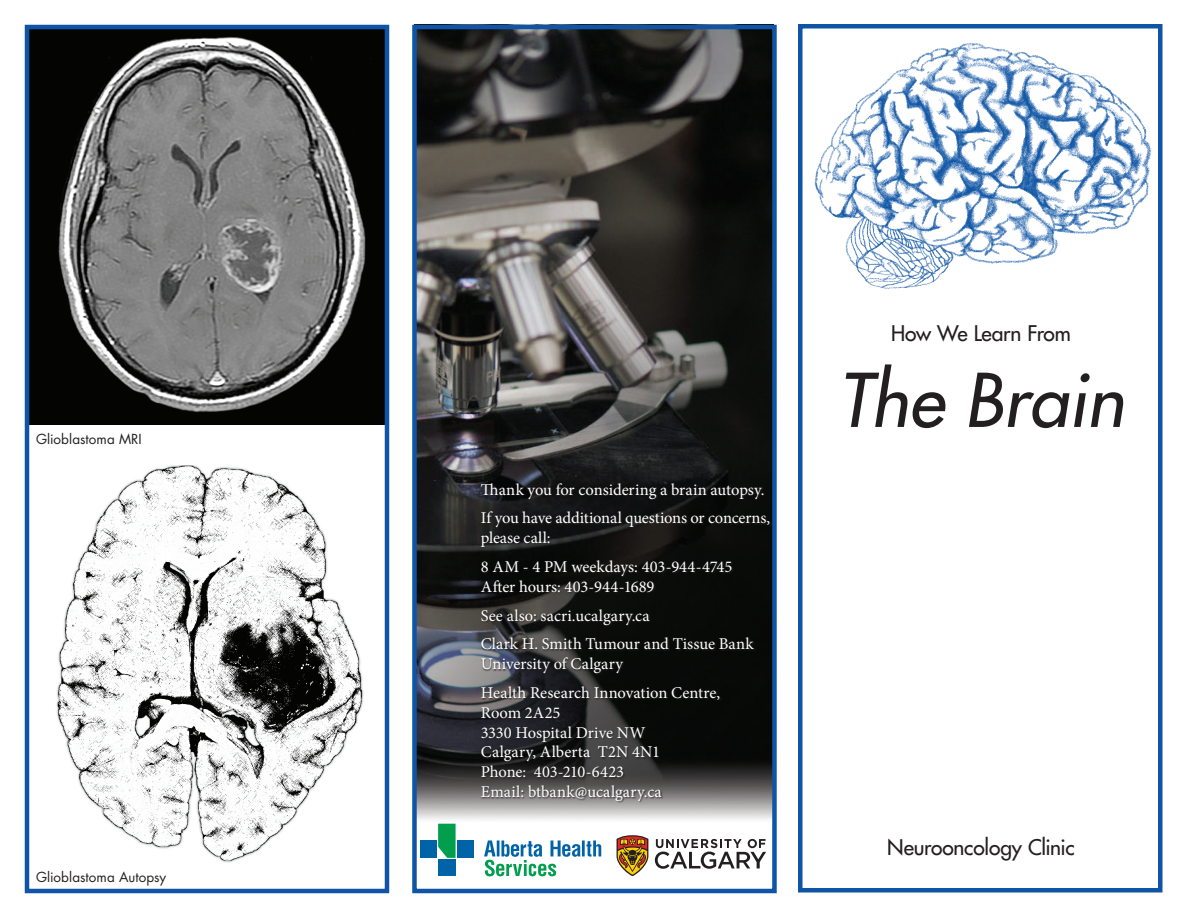
<style>
.page{position:relative;width:1188px;height:918px;background:#fff}
.page>*{position:absolute;margin:0;border:0;box-sizing:border-box;transform-origin:0 0}
.t1{font:italic 72px "Futura";color:#231f20}
.t2{font:21px "Futura";letter-spacing:-.01em;color:#231f20}
.t3{font:16.5px/28.8px "Minion Pro";color:#fff}
.t4{font:13.5px "Futura";letter-spacing:.005em;color:#231f20}
</style>
<div class="page">
<img style="left:417px;top:30px;width:355px;height:847px">
<img style="left:56px;top:466px;width:308px;height:397px">
<img style="left:814px;top:43px;width:338px;height:246px">
<img style="left:30px;top:30px;width:354px;height:395px">
<div style="left:25px;top:25px;width:364px;height:868px;border:4px solid #1055a5"></div>
<div style="left:412px;top:25px;width:365px;height:868px;border:4px solid #1055a5"></div>
<div style="left:798px;top:24px;width:364px;height:868px;border:4px solid #1055a5"></div>
<svg style="left:617px;top:835px;width:31px;height:41px"></svg>
<svg style="left:655px;top:839px;width:111px;height:30px"></svg>
<svg style="left:484px;top:840px;width:117px;height:36px"></svg>
<div style="left:438px;top:859px;width:18px;height:17px;background:#0163a7"></div>
<div style="left:420px;top:841px;width:17px;height:17px;background:#0163a7"></div>
<div style="left:457px;top:841px;width:17px;height:17px;background:#0163a7"></div>
<svg style="left:438px;top:824px;width:18px;height:34px"></svg>
<div style="left:481px;top:483px;width:291px;height:320px;background:#231f20;opacity:.75"></div>
<p class="t4" style="left:36px;top:431px;width:107px">Glioblastoma MRI</p>
<p class="t4" style="left:36px;top:868px;width:132px">Glioblastoma Autopsy</p>
<p class="t3" style="left:481px;top:475px;width:291px">Thank you for considering a brain autopsy.<br>If you have additional questions or concerns,</p>
<p class="t3" style="left:481px;top:524px;width:253px">please call:<br>8 AM - 4 PM weekdays: 403-944-4745</p>
<p class="t3" style="left:481px;top:572px;width:274px">After hours: 403-944-1689<br>See also: sacri.ucalgary.ca<br>Clark H. Smith Tumour and Tissue Bank</p>
<p class="t3" style="left:481px;top:650px;width:241px">University of Calgary<br>Health Research Innovation Centre,</p>
<p class="t3" style="left:481px;top:703px;width:182px;line-height:19.8px">Room 2A25<br>3330 Hospital Drive NW<br>Calgary, Alberta T2N 4N1<br>Phone: 403-210-6423<br>Email: btbank@ucalgary.ca</p>
<p class="t2" style="left:891px;top:320px;width:181px">How We Learn From</p>
<h1 class="t1" style="left:838px;top:355px;width:288px">The Brain</h1>
<p class="t2" style="left:887px;top:834px;width:189px">Neurooncology Clinic</p>
</div>
